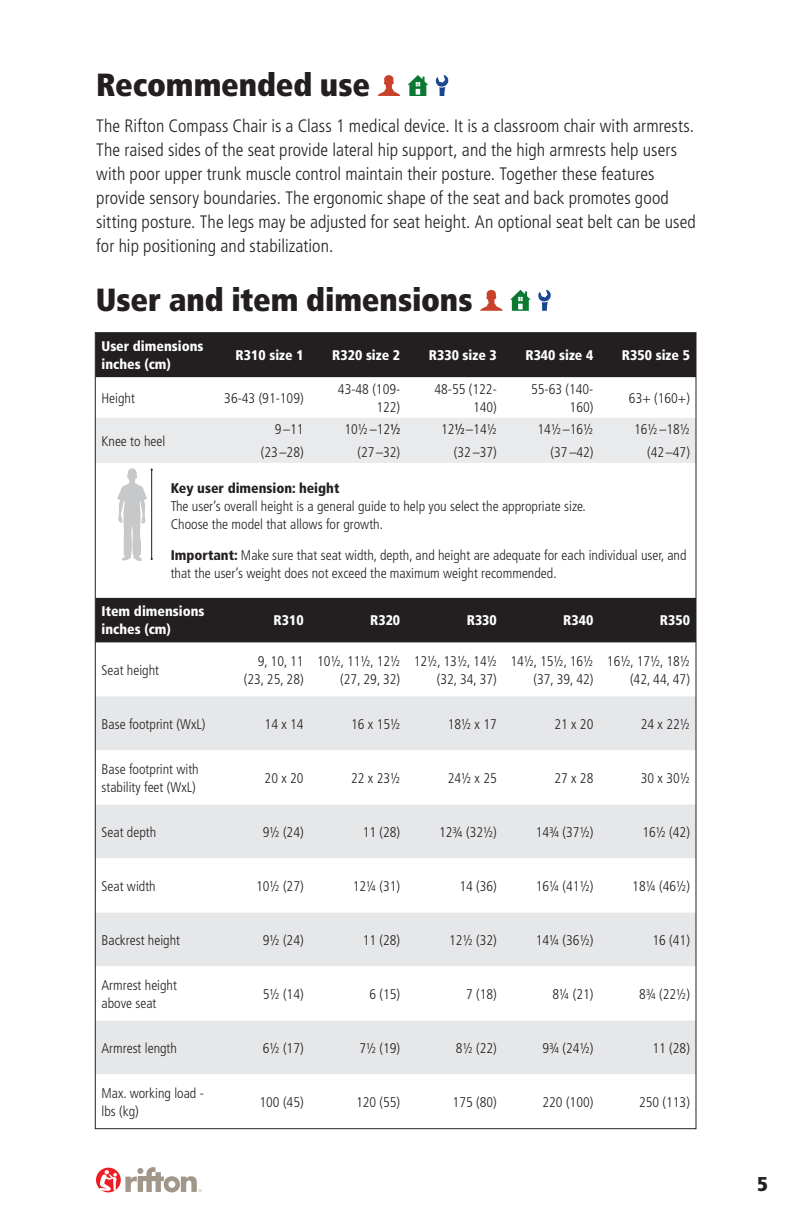
<style>
.page{position:relative;width:792px;height:1224px;background:#fff}
.page>*{position:absolute;margin:0;border:0;box-sizing:border-box;transform-origin:0 0}
.heading{font:900 condensed 32px "Frutiger LT Std";letter-spacing:-.005em;color:#231f20}
.t1{font:900 condensed 20px "Frutiger LT Std";color:#231f20}
.instructions{font:300 condensed 18px/24px "Frutiger LT Std";letter-spacing:.005em;color:#231f20}
.key_user_dimension{font:300 condensed 14px/18px "Frutiger LT Std";color:#231f20;text-align:right}
.table_head{font:900 condensed 14px/18px "Frutiger LT Std";color:#fff}
.s1{font-weight:400}
.s2{font-weight:900}
</style>
<div class="page">
<div style="left:96px;top:1168px;width:25px;height:24px;background:#ee1d23;border-radius:50%"></div>
<svg style="left:125px;top:1167px;width:77px;height:25px"></svg>
<svg style="left:100px;top:1170px;width:17px;height:21px"></svg>
<svg style="left:378px;top:75px;width:22px;height:21px"></svg>
<svg style="left:408px;top:75px;width:20px;height:21px"></svg>
<svg style="left:436px;top:75px;width:13px;height:21px"></svg>
<svg style="left:480px;top:289px;width:23px;height:22px"></svg>
<svg style="left:510px;top:290px;width:21px;height:21px"></svg>
<svg style="left:538px;top:290px;width:13px;height:21px"></svg>
<svg style="left:97px;top:334px;width:597px;height:308px;fill:#231f20"></svg>
<div style="left:97px;top:696px;width:597px;height:54px;background:#e6e7e9"></div>
<svg style="left:97px;top:805px;width:597px;height:269px;fill:#e6e7e9"></svg>
<svg style="left:96px;top:377px;width:600px;height:184px"></svg>
<p class="heading" style="left:96px;top:65px;width:275px">Recommended use</p>
<p class="instructions" style="left:96px;top:114px;width:601px">The Rifton Compass Chair is a Class 1 medical device. It is a classroom chair with armrests.<br>The raised sides of the seat provide lateral hip support, and the high armrests help users with poor upper trunk muscle control maintain their posture. Together these features provide sensory boundaries. The ergonomic shape of the seat and back promotes good sitting posture. The legs may be adjusted for seat height. An optional seat belt can be used for hip positioning and stabilization.</p>
<p class="heading" style="left:96px;top:280px;width:378px">User and item dimensions</p>
<p class="table_head" style="left:102px;top:338px;width:103px">User dimensions inches (cm)</p>
<p class="table_head" style="left:236px;top:347px;width:70px">R310 size 1</p>
<p class="table_head" style="left:332px;top:347px;width:70px">R320 size 2</p>
<p class="table_head" style="left:429px;top:347px;width:70px">R330 size 3</p>
<p class="table_head" style="left:525px;top:347px;width:70px">R340 size 4</p>
<p class="table_head" style="left:622px;top:347px;width:70px">R350 size 5</p>
<p class="key_user_dimension" style="left:102px;top:389px;width:35px">Height</p>
<p class="key_user_dimension" style="left:224px;top:389px;width:81px">36-43 (91-109)</p>
<p class="key_user_dimension" style="left:338px;top:380px;width:64px">43-48 (109-<br>122)</p>
<p class="key_user_dimension" style="left:435px;top:380px;width:64px">48-55 (122-<br>140)</p>
<p class="key_user_dimension" style="left:531px;top:380px;width:64px">55-63 (140-<br>160)</p>
<p class="key_user_dimension" style="left:629px;top:389px;width:63px">63+ (160+)</p>
<p class="key_user_dimension" style="left:102px;top:432px;width:65px">Knee to heel</p>
<p class="key_user_dimension" style="left:275px;top:421px;width:30px">9–11</p>
<p class="key_user_dimension" style="left:344px;top:421px;width:57px">10½–12<span class="s1">½</span></p>
<p class="key_user_dimension" style="left:441px;top:421px;width:57px">12<span class="s1">½</span>–14½</p>
<p class="key_user_dimension" style="left:538px;top:421px;width:57px">14½–16½</p>
<p class="key_user_dimension" style="left:634px;top:421px;width:57px">16½–18½</p>
<p class="key_user_dimension" style="left:261px;top:443px;width:44px">(23–28)</p>
<p class="key_user_dimension" style="left:357px;top:443px;width:44px">(27 –32)</p>
<p class="key_user_dimension" style="left:454px;top:443px;width:44px">(32 –37)</p>
<p class="key_user_dimension" style="left:551px;top:443px;width:44px">(37–42)</p>
<p class="key_user_dimension" style="left:647px;top:443px;width:44px">(42 –47)</p>
<p class="key_user_dimension" style="left:171px;top:480px;width:417px;text-align:left"><span class="s2">Key user dimension: height<br></span>The user’s overall height is a general guide to help you select the appropriate size.<br>Choose the model that allows for growth.</p>
<p class="key_user_dimension" style="left:171px;top:546px;width:517px;text-align:left"><span class="s2">Important:</span> Make sure that seat width, depth, and height are adequate for each individual user, and that the user’s weight does not exceed the maximum weight recommended.</p>
<p class="table_head" style="left:102px;top:603px;width:104px">Item dimensions inches (cm)</p>
<p class="table_head" style="left:274px;top:612px;width:32px">R310</p>
<p class="table_head" style="left:370px;top:612px;width:32px">R320</p>
<p class="table_head" style="left:467px;top:612px;width:32px">R330</p>
<p class="table_head" style="left:563px;top:612px;width:32px">R340</p>
<p class="table_head" style="left:660px;top:612px;width:32px">R350</p>
<p class="key_user_dimension" style="left:102px;top:661px;width:59px">Seat height</p>
<p class="key_user_dimension" style="left:244px;top:652px;width:61px">9, 10, 11 (23, 25, 28)</p>
<p class="key_user_dimension" style="left:317px;top:652px;width:85px">10½, 11½, 12½ (27, 29, 32)</p>
<p class="key_user_dimension" style="left:414px;top:652px;width:85px">12½, 13½, 14½ (32, 34, 37)</p>
<p class="key_user_dimension" style="left:510px;top:652px;width:85px">14½, 15½, 16½ (37, 39, 42)</p>
<p class="key_user_dimension" style="left:607px;top:652px;width:85px">16½, 17½, 18½ (42, 44, 47)</p>
<p class="key_user_dimension" style="left:102px;top:715px;width:105px">Base footprint (WxL)</p>
<p class="key_user_dimension" style="left:265px;top:715px;width:41px">14 x 14</p>
<p class="key_user_dimension" style="left:351px;top:715px;width:51px">16 x 15½</p>
<p class="key_user_dimension" style="left:448px;top:715px;width:51px">18½ x 17</p>
<p class="key_user_dimension" style="left:554px;top:715px;width:41px">21 x 20</p>
<p class="key_user_dimension" style="left:641px;top:715px;width:51px">24 x 22½</p>
<p class="key_user_dimension" style="left:102px;top:760px;width:99px;text-align:left">Base footprint with stability feet (WxL)</p>
<p class="key_user_dimension" style="left:265px;top:769px;width:41px">20 x 20</p>
<p class="key_user_dimension" style="left:351px;top:769px;width:51px">22 x 23½</p>
<p class="key_user_dimension" style="left:448px;top:769px;width:51px">24½ x 25</p>
<p class="key_user_dimension" style="left:554px;top:769px;width:41px">27 x 28</p>
<p class="key_user_dimension" style="left:641px;top:769px;width:51px">30 x 30½</p>
<p class="key_user_dimension" style="left:102px;top:823px;width:56px">Seat depth</p>
<p class="key_user_dimension" style="left:263px;top:823px;width:42px">9½ (24)</p>
<p class="key_user_dimension" style="left:363px;top:823px;width:39px">11 (28)</p>
<p class="key_user_dimension" style="left:439px;top:823px;width:59px">12¾ (32½)</p>
<p class="key_user_dimension" style="left:536px;top:823px;width:59px">14¾ (37½)</p>
<p class="key_user_dimension" style="left:642px;top:823px;width:49px">16½ (42)</p>
<p class="key_user_dimension" style="left:102px;top:877px;width:56px">Seat width</p>
<p class="key_user_dimension" style="left:256px;top:877px;width:49px">10½ (27)</p>
<p class="key_user_dimension" style="left:353px;top:877px;width:49px">12¼ (31)</p>
<p class="key_user_dimension" style="left:459px;top:877px;width:39px">14 (36)</p>
<p class="key_user_dimension" style="left:536px;top:877px;width:59px">16¼ (41½)</p>
<p class="key_user_dimension" style="left:632px;top:877px;width:59px">18¼ (46½)</p>
<p class="key_user_dimension" style="left:102px;top:931px;width:80px">Backrest height</p>
<p class="key_user_dimension" style="left:263px;top:931px;width:42px">9½ (24)</p>
<p class="key_user_dimension" style="left:363px;top:931px;width:39px">11 (28)</p>
<p class="key_user_dimension" style="left:449px;top:931px;width:49px">12½ (32)</p>
<p class="key_user_dimension" style="left:536px;top:931px;width:59px">14¼ (36½)</p>
<p class="key_user_dimension" style="left:653px;top:931px;width:39px">16 (41)</p>
<p class="key_user_dimension" style="left:102px;top:976px;width:77px;text-align:left">Armrest height above seat</p>
<p class="key_user_dimension" style="left:263px;top:985px;width:42px">5½ (14)</p>
<p class="key_user_dimension" style="left:370px;top:985px;width:32px">6 (15)</p>
<p class="key_user_dimension" style="left:466px;top:985px;width:32px">7 (18)</p>
<p class="key_user_dimension" style="left:553px;top:985px;width:42px">8¼ (21)</p>
<p class="key_user_dimension" style="left:639px;top:985px;width:52px">8¾ (22½)</p>
<p class="key_user_dimension" style="left:102px;top:1039px;width:77px">Armrest length</p>
<p class="key_user_dimension" style="left:263px;top:1039px;width:42px">6½ (17)</p>
<p class="key_user_dimension" style="left:359px;top:1039px;width:42px">7½ (19)</p>
<p class="key_user_dimension" style="left:456px;top:1039px;width:42px">8½ (22)</p>
<p class="key_user_dimension" style="left:542px;top:1039px;width:52px">9¾ (24½)</p>
<p class="key_user_dimension" style="left:653px;top:1039px;width:39px">11 (28)</p>
<p class="key_user_dimension" style="left:102px;top:1084px;width:104px;text-align:left">Max. working load - lbs (kg)</p>
<p class="key_user_dimension" style="left:259px;top:1093px;width:46px">100 (45)</p>
<p class="key_user_dimension" style="left:356px;top:1093px;width:46px">120 (55)</p>
<p class="key_user_dimension" style="left:453px;top:1093px;width:46px">175 (80)</p>
<p class="key_user_dimension" style="left:542px;top:1093px;width:52px">220 (100)</p>
<p class="key_user_dimension" style="left:639px;top:1093px;width:52px">250 (113)</p>
<h2 class="t1" style="left:758px;top:1172px;width:12px">5</h2>
</div>
